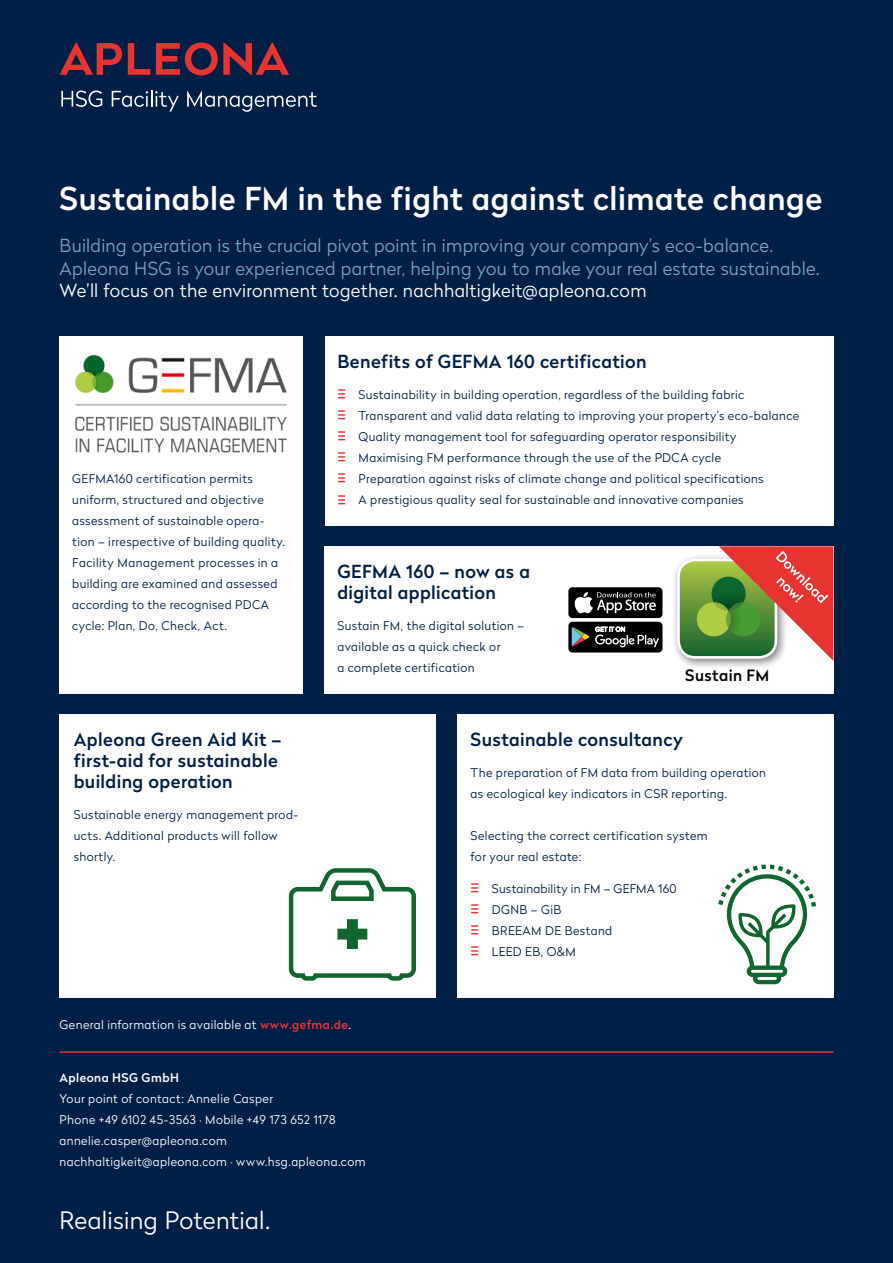
<style>
.page{position:relative;width:893px;height:1263px;background:#001f47}
.page>*{position:absolute;margin:0;border:0;box-sizing:border-box;transform-origin:0 0}
.t1{font:500 31.5px "Radikal";letter-spacing:.02em;color:#fff}
.t2{font:300 24px "Radikal";letter-spacing:.01em;color:#fff}
.t3{font:300 18px/22.5px "Radikal";letter-spacing:.015em;color:#829db9}
.t4{font:500 18px/21px "Radikal";letter-spacing:.02em;color:#001f47}
.t5{font:300 18px "Radikal";letter-spacing:.02em;color:#fff}
.t6{font:500 15.6px "Radikal";letter-spacing:.03em;color:#000}
.t7{font:300 12px/21px "Radikal";letter-spacing:.035em;color:#001f47}
.t8{font:300 12px/21px "Radikal";letter-spacing:.035em;color:#fff}
.t9{font:500 12px "Radikal";letter-spacing:.04em;color:#fff}
.s1{font-family:"Arial Narrow";font-weight:400;font-size:18px;color:#e73431}
.s2{font-weight:500;color:#e73431}
</style>
<div class="page">
<svg style="left:61px;top:91px;width:41px;height:16px"></svg>
<svg style="left:112px;top:90px;width:67px;height:22px"></svg>
<svg style="left:187px;top:91px;width:130px;height:21px"></svg>
<svg style="left:60px;top:43px;width:229px;height:32px"></svg>
<div style="left:457px;top:714px;width:376px;height:284px;background:#fff"></div>
<div style="left:325px;top:546px;width:508px;height:147px;background:#fff"></div>
<hr style="left:60px;top:1051px;width:773px;height:2px;background:#e73431">
<div style="left:325px;top:336px;width:508px;height:189px;background:#fff"></div>
<div style="left:60px;top:336px;width:243px;height:357px;background:#fff"></div>
<img style="left:75px;top:354px;width:212px;height:99px">
<div style="left:60px;top:714px;width:376px;height:284px;background:#fff"></div>
<svg style="left:288px;top:868px;width:128px;height:113px"></svg>
<svg style="left:718px;top:864px;width:98px;height:120px"></svg>
<div style="left:672px;top:553px;width:116px;height:116px;background:#000;opacity:.5"></div>
<div style="left:568px;top:587px;width:94px;height:31px;background:#000;border-radius:4px"></div>
<svg style="left:574px;top:592px;width:82px;height:21px"></svg>
<div style="left:568px;top:622px;width:94px;height:30px;background:#000;border-radius:4px"></div>
<svg style="left:595px;top:627px;width:64px;height:20px"></svg>
<svg style="left:572px;top:627px;width:17px;height:19px"></svg>
<svg style="left:678px;top:546px;width:155px;height:115px;background:#a9855b"></svg>
<h1 class="t1" style="left:60px;top:176px;width:764px">Sustainable FM in the fight against climate change</h1>
<h3 class="t3" style="left:60px;top:234px;width:762px">Building operation is the crucial pivot point in improving your company’s eco-balance.<br>Apleona HSG is your experienced partner, helping you to make your real estate sustainable.</h3>
<h3 class="t5" style="left:60px;top:278px;width:588px">We’ll focus on the environment together. nachhaltigkeit@apleona.com</h3>
<p class="t7" style="left:72px;top:468px;width:214px">GEFMA160 certification permits uniform, structured and objective assessment of sustainable opera&shy;tion – irrespective of building quality.<br>Facility Management processes in a building are examined and assessed according to the recognised PDCA cycle: Plan, Do, Check, Act.</p>
<h3 class="t4" style="left:74px;top:728px;width:209px">Apleona Green Aid Kit – first-aid for sustainable building operation</h3>
<p class="t7" style="left:74px;top:804px;width:226px">Sustainable energy management prod&shy;ucts. Additional products will follow shortly.</p>
<h3 class="t4" style="left:337px;top:350px;width:311px">Benefits of GEFMA 160 certification</h3>
<p class="t7" style="left:337px;top:384px;width:463px"><span class="s1">≡</span> Sustainability in building operation, regardless of the building fabric<br><span class="s1">≡</span> Transparent and valid data relating to improving your property’s eco-balance <span class="s1">≡</span> Quality management tool for safeguarding operator responsibility<br><span class="s1">≡</span> Maximising FM performance through the use of the PDCA cycle<br><span class="s1">≡</span> Preparation against risks of climate change and political specifications<br><span class="s1">≡</span> A prestigious quality seal for sustainable and innovative companies</p>
<h3 class="t4" style="left:337px;top:560px;width:194px">GEFMA 160 – now as a digital application</h3>
<p class="t7" style="left:337px;top:615px;width:188px">Sustain FM, the digital solution – available as a quick check or<br>a complete certification</p>
<h3 class="t6" style="left:685px;top:664px;width:85px">Sustain FM</h3>
<h3 class="t4" style="left:471px;top:728px;width:214px">Sustainable consultancy</h3>
<p class="t7" style="left:471px;top:762px;width:297px">The preparation of FM data from building operation as ecological key indicators in CSR reporting.</p>
<p class="t7" style="left:471px;top:825px;width:239px">Selecting the correct certification system for your real estate:</p>
<p class="t7" style="left:471px;top:877px;width:207px"><span class="s1">≡</span> Sustainability in FM – GEFMA 160 <span class="s1">≡</span> DGNB – GiB<br><span class="s1">≡</span> BREEAM DE Bestand<br><span class="s1">≡</span> LEED EB, O&amp;M</p>
<p class="t8" style="left:60px;top:1014px;width:293px">General information is available at <span class="s2">www.gefma.de</span>.</p>
<p class="t9" style="left:60px;top:1069px;width:121px">Apleona HSG GmbH</p>
<p class="t8" style="left:60px;top:1087px;width:308px">Your point of contact: Annelie Casper<br>Phone +49 6102 45-3563 · Mobile +49 173 652 1178 annelie.casper@apleona.com nachhaltigkeit@apleona.com · www.hsg.apleona.com</p>
<h2 class="t2" style="left:60px;top:1203px;width:212px">Realising Potential.</h2>
</div>
